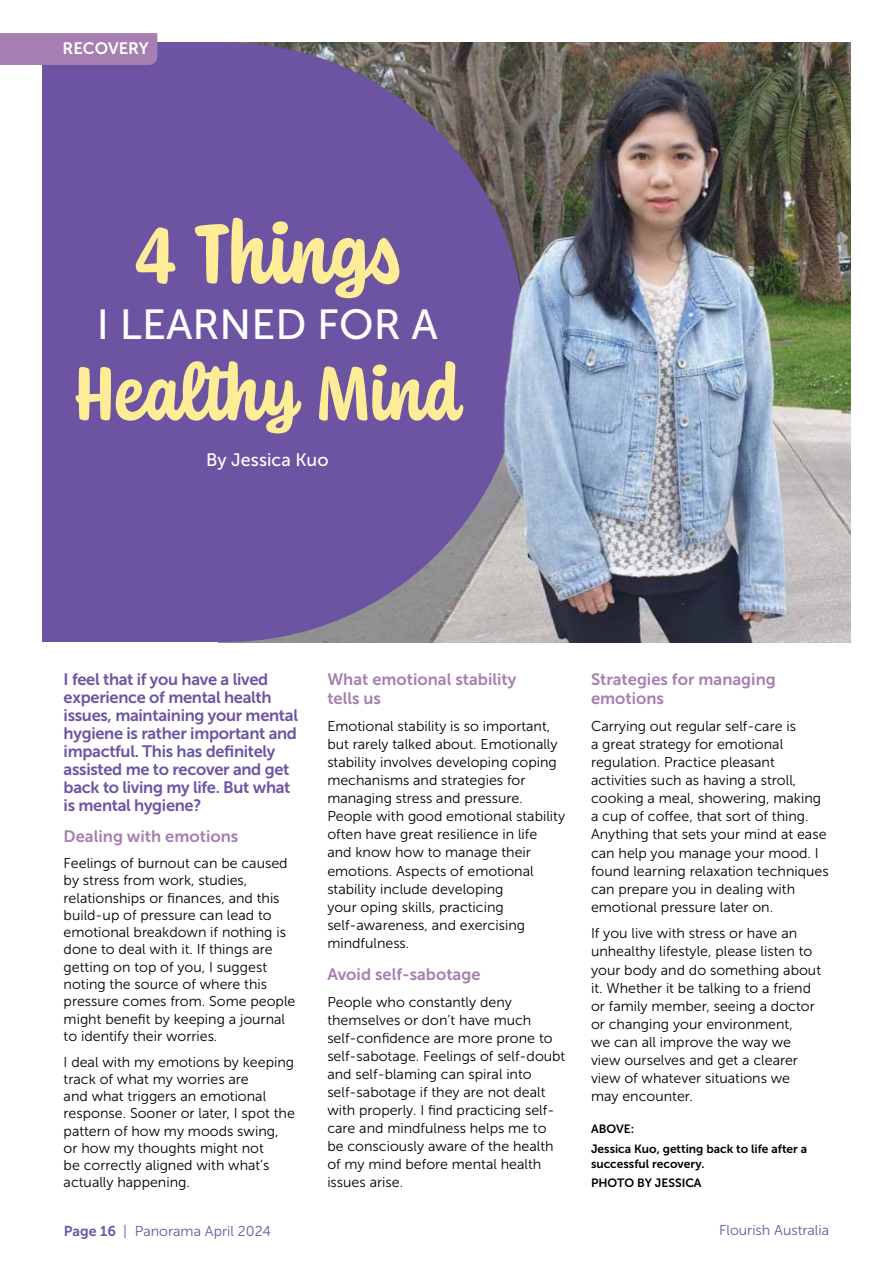
<style>
.page{position:relative;width:893px;height:1263px;background:#fff}
.page>*{position:absolute;margin:0;border:0;box-sizing:border-box;transform-origin:0 0}
.t1{font:700 88.5px "Coniferous";color:#ffec96}
.t2{font:700 79.5px "Coniferous";color:#ffec96}
.t3{font:42px "Museo Sans 500";color:#fff}
.t4{font:18px "Museo Sans 500";color:#fff}
.t5{font:16.5px/18px "Museo Sans 700";letter-spacing:-.02em;color:#6c54a3}
.t6{font:16.5px/19.5px "Museo Sans 700";color:#a77eb1}
.t7{font:16.5px "Museo Sans 700";letter-spacing:-.005em;color:#fff}
.t8{font:14.25px/18px "Museo Sans 300";color:#000}
.t9{font:14.25px "Museo Sans 300";color:#6c54a3}
.t10{font:12px/19.5px "Museo Sans 700";color:#000}
.s1{font-family:"Museo Sans 700"}
</style>
<div class="page">
<img style="left:525px;top:43px;width:325px;height:599px">
<svg style="left:230px;top:43px;width:295px;height:599px;background:#725f9c"></svg>
<div style="left:43px;top:43px;width:187px;height:599px;background:#6c54a3"></div>
<div style="left:0;top:33px;width:157px;height:32px;background:#a77eb1"></div>
<p class="t7" style="left:63px;top:39px;width:88px">RECOVERY</p>
<h1 class="t1" style="left:134px;top:192px;width:267px">4 Things</h1>
<h3 class="t3" style="left:97px;top:302px;width:342px">I LEARNED FOR A</h3>
<h2 class="t2" style="left:73px;top:338px;width:390px">Healthy Mind</h2>
<p class="t4" style="left:206px;top:450px;width:124px">By Jessica Kuo</p>
<p class="t5" style="left:64px;top:670px;width:236px">I feel that if you have a lived experience of mental health issues, maintaining your mental hygiene is rather important and impactful. This has definitely assisted me to recover and get back to living my life. But what is mental hygiene?</p>
<p class="t6" style="left:64px;top:827px;width:176px">Dealing with emotions</p>
<p class="t8" style="left:64px;top:855px;width:233px;line-height:17.2px">Feelings of burnout can be caused by stress from work, studies, relationships or finances, and this build-up of pressure can lead to emotional breakdown if nothing is done to deal with it. If things are getting on top of you, I suggest noting the source of where this pressure comes from. Some people might benefit by keeping a journal to identify their worries.</p>
<p class="t8" style="left:64px;top:1053px;width:233px;line-height:17.2px">I deal with my emotions by keeping track of what my worries are<br>and what triggers an emotional response. Sooner or later, I spot the pattern of how my moods swing, or how my thoughts might not<br>be correctly aligned with what’s actually happening.</p>
<p class="t6" style="left:327px;top:669px;width:191px">What emotional stability tells us</p>
<p class="t8" style="left:327px;top:717px;width:239px">Emotional stability is so important, but rarely talked about. Emotionally stability involves developing coping mechanisms and strategies for managing stress and pressure.<br>People with good emotional stability often have great resilience in life<br>and know how to manage their emotions. Aspects of emotional stability include developing<br>your oping skills, practicing self-awareness, and exercising mindfulness.</p>
<p class="t6" style="left:327px;top:965px;width:155px">Avoid self-sabotage</p>
<p class="t8" style="left:327px;top:993px;width:240px">People who constantly deny themselves or don’t have much self-confidence are more prone to self-sabotage. Feelings of self-doubt and self-blaming can spiral into self-sabotage if they are not dealt with properly. I find practicing self&shy;care and mindfulness helps me to be consciously aware of the health of my mind before mental health issues arise.</p>
<p class="t6" style="left:591px;top:669px;width:186px">Strategies for managing emotions</p>
<p class="t8" style="left:591px;top:717px;width:239px">Carrying out regular self-care is<br>a great strategy for emotional regulation. Practice pleasant activities such as having a stroll, cooking a meal, showering, making a cup of coffee, that sort of thing.<br>Anything that sets your mind at ease can help you manage your mood. I found learning relaxation techniques can prepare you in dealing with emotional pressure later on.</p>
<p class="t8" style="left:591px;top:924px;width:232px">If you live with stress or have an unhealthy lifestyle, please listen to your body and do something about it. Whether it be talking to a friend or family member, seeing a doctor or changing your environment,<br>we can all improve the way we view ourselves and get a clearer view of whatever situations we may encounter.</p>
<p class="t10" style="left:591px;top:1119px;width:218px">ABOVE:<br>Jessica Kuo, getting back to life after a</p>
<p class="t10" style="left:591px;top:1154px;width:115px">successful recovery.<br>PHOTO BY JESSICA</p>
<p class="t9" style="left:64px;top:1224px;width:209px"><span class="s1">Page 16</span> | Panorama April 2024</p>
<p class="t9" style="left:719px;top:1223px;width:112px">Flourish Australia</p>
</div>
